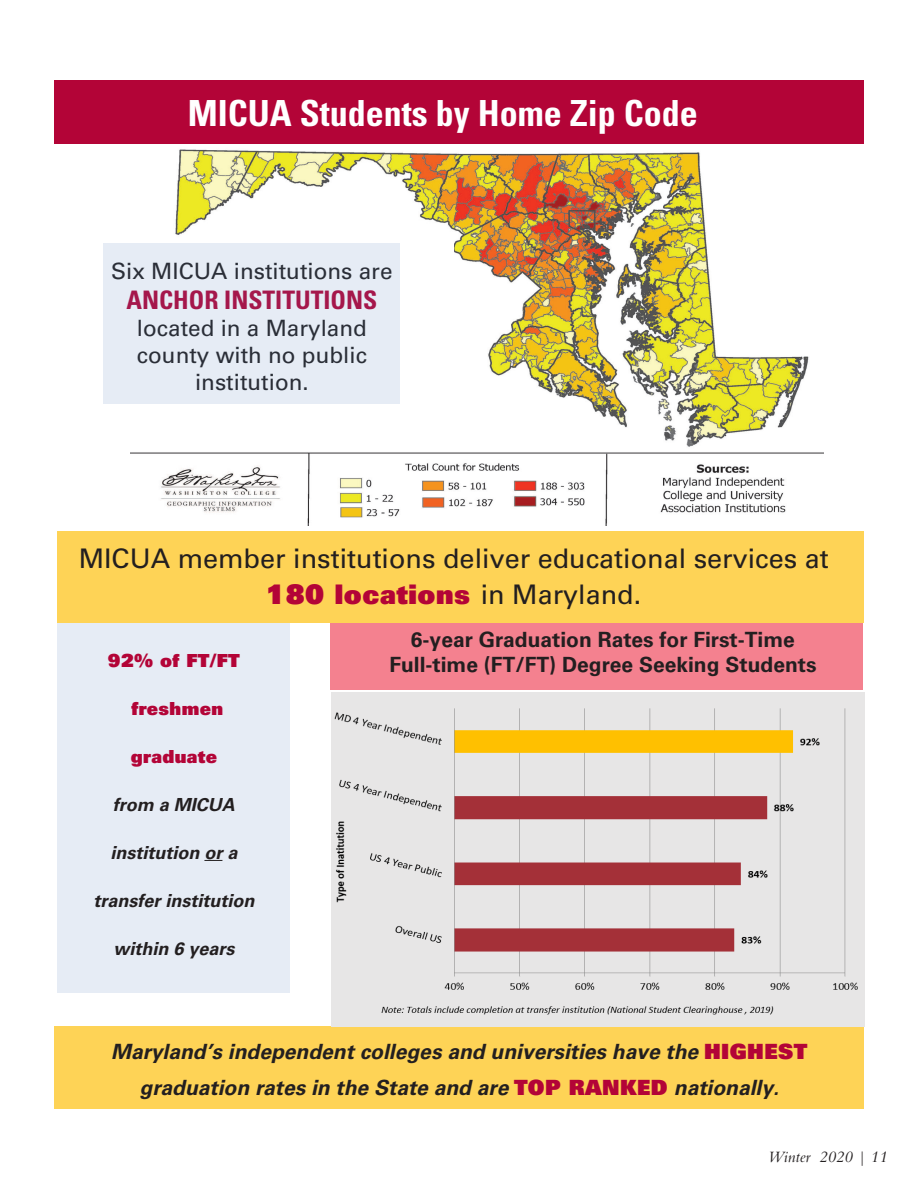
<style>
.page{position:relative;width:918px;height:1188px;background:#fff}
.page>*{position:absolute;margin:0;border:0;box-sizing:border-box;transform-origin:0 0}
.Single_Column_Paragr{font:700 condensed 36px "Univers LT Std";color:#fff}
.Single_Column_Paragr-2{font:27px/36px "Univers";color:#231f20;text-align:center}
.Single_Column_Paragr-3{font:700 condensed 25.5px "Univers LT Std";color:#b30437}
.Single_Column_Paragr-4{font:22.5px/27px "Univers";color:#231f20;text-align:center}
.Single_Column_Paragr-5{font:italic 700 21px "Univers";color:#231f20}
.Single_Column_Paragr-6{font:700 21px "Univers";color:#231f20}
.Single_Column_Paragr-7{font:italic 700 18px "Univers";color:#231f20}
.Single_Column_Paragr-8{font:18px "Univers LT Std X Black";letter-spacing:.02em;color:#b30437}
.t1{font:italic 16.5px "Bembo";color:#231f20}
.s1{font-family:"Univers LT Std X Black";color:#b30437}
.s2{font-family:"Univers LT Std X Black";font-weight:400;font-style:normal;color:#b30437}
</style>
<div class="page">
<div style="left:54px;top:1026px;width:810px;height:82px;background:#fed356"></div>
<div style="left:330px;top:623px;width:533px;height:66px;background:#f4818f"></div>
<div style="left:58px;top:623px;width:232px;height:370px;background:#e6ecf5"></div>
<svg style="left:204px;top:860px;width:18px;height:1px"></svg>
<img style="left:332px;top:692px;width:533px;height:334px">
<img style="left:130px;top:149px;width:694px;height:376px">
<div style="left:55px;top:80px;width:809px;height:64px;background:#b30437"></div>
<div style="left:57px;top:531px;width:806px;height:92px;background:#fed356"></div>
<div style="left:84px;top:243px;width:370px;height:204px;background:#fff"></div>
<div style="left:103px;top:243px;width:297px;height:161px;background:#e6ecf5"></div>
<p class="Single_Column_Paragr" style="left:188px;top:91px;width:511px">MICUA Students by Home Zip Code</p>
<p class="Single_Column_Paragr-4" style="left:111px;top:257px;width:283px">Six MICUA institutions are</p>
<p class="Single_Column_Paragr-3" style="left:127px;top:284px;width:252px">ANCHOR INSTITUTIONS</p>
<p class="Single_Column_Paragr-4" style="left:137px;top:315px;width:232px">located in a Maryland</p>
<p class="Single_Column_Paragr-4" style="left:137px;top:342px;width:231px">county with no public institution.</p>
<p class="Single_Column_Paragr-3" style="left:110px;top:284px;width:252px">ANCHOR INSTITUTIONS</p>
<p class="Single_Column_Paragr-4" style="left:110px;top:315px;width:213px">located in Maryland</p>
<p class="Single_Column_Paragr-4" style="left:110px;top:342px;width:249px">counties with no public</p>
<p class="Single_Column_Paragr-2" style="left:79px;top:541px;width:752px">MICUA member institutions deliver educational services at<br><span class="s1">180 locations</span> in Maryland.</p>
<p class="Single_Column_Paragr-6" style="left:411px;top:627px;width:385px">6-year Graduation Rates for First-Time</p>
<p class="Single_Column_Paragr-8" style="left:108px;top:648px;width:133px">92% of FT/FT</p>
<p class="Single_Column_Paragr-6" style="left:389px;top:652px;width:429px">Full-time (FT/FT) Degree Seeking Students</p>
<p class="Single_Column_Paragr-8" style="left:132px;top:696px;width:93px">freshmen</p>
<p class="Single_Column_Paragr-8" style="left:131px;top:744px;width:88px">graduate</p>
<p class="Single_Column_Paragr-7" style="left:113px;top:794px;width:124px">from a MICUA</p>
<p class="Single_Column_Paragr-7" style="left:110px;top:842px;width:129px">institution or a</p>
<p class="Single_Column_Paragr-7" style="left:93px;top:890px;width:163px">transfer institution</p>
<p class="Single_Column_Paragr-7" style="left:113px;top:938px;width:123px">within 6 years</p>
<p class="Single_Column_Paragr-5" style="left:111px;top:1039px;width:698px">Maryland’s independent colleges and universities have the <span class="s2">HIGHEST</span></p>
<p class="Single_Column_Paragr-5" style="left:140px;top:1075px;width:641px">graduation rates in the State and are <span class="s2">TOP RANKED</span> nationally.</p>
<p class="t1" style="left:768px;top:1147px;width:121px">Winter 2020 | 11</p>
</div>
